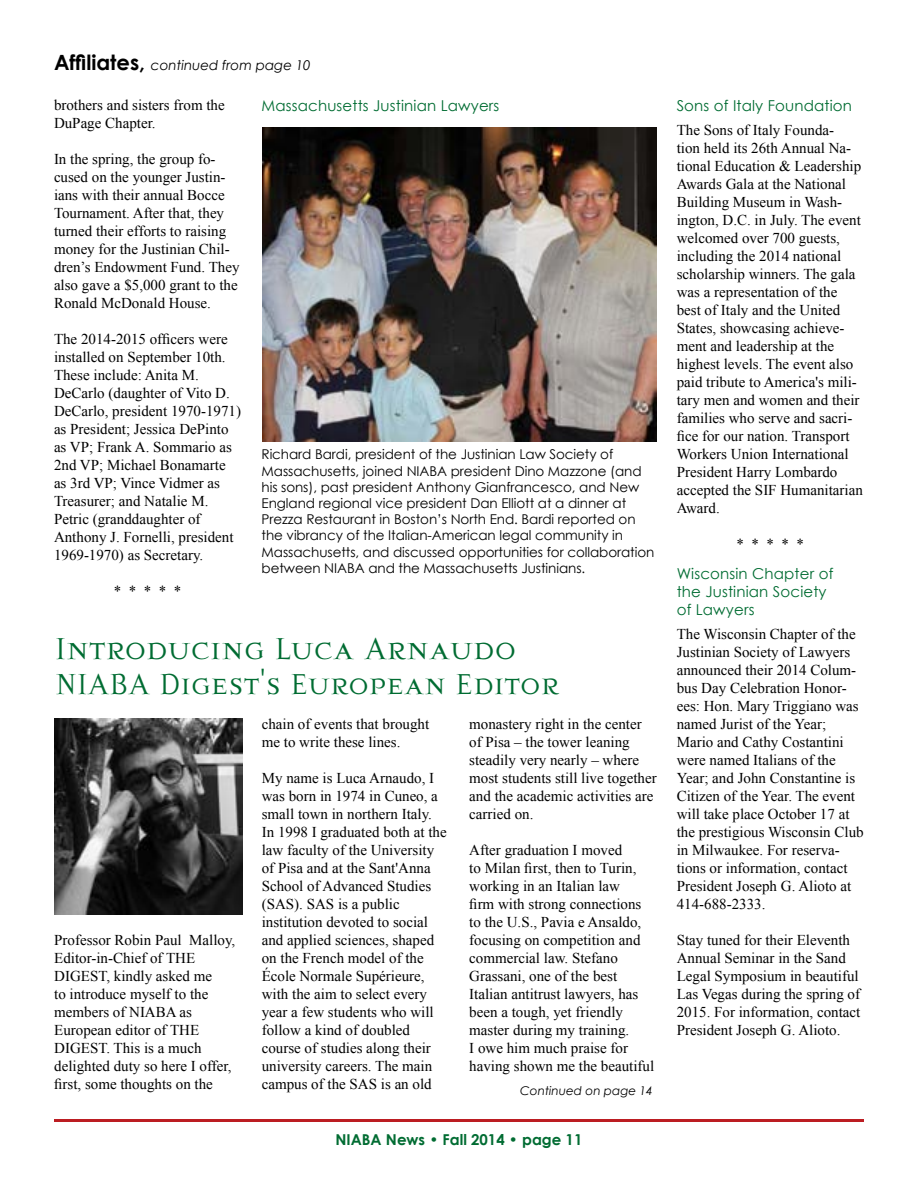
<style>
.page{position:relative;width:918px;height:1188px;background:#fff}
.page>*{position:absolute;margin:0;border:0;box-sizing:border-box;transform-origin:0 0}
.t1{font:33px "Kartago";color:#006c32}
.t2{font:31.5px "Kartago";color:#006c32}
.t3{font:15px/18px "Times New Roman";color:#000}
.t4{font:15px/18px "Century Gothic";letter-spacing:.01em;color:#006c32}
.t5{font:700 15px "Century Gothic";color:#006c32}
.t6{font:13.5px/16.2px "Century Gothic";letter-spacing:-.005em;color:#000}
.t7{font:italic 13.5px "Century Gothic";color:#000}
.t8{font:italic 12px "Century Gothic";color:#000}
.s1{font-weight:700;font-style:normal;font-size:21px}
</style>
<div class="page">
<hr style="left:54px;top:1119px;width:810px;height:3px;background:#bc1d22">
<img style="left:262px;top:127px;width:394px;height:314px">
<img style="left:54px;top:718px;width:189px;height:197px">
<p class="t7" style="left:54px;top:55px;width:258px"><span class="s1">Affiliates,</span> continued from page 10</p>
<p class="t3" style="left:54px;top:96px;width:172px">brothers and sisters from the<br>DuPage Chapter.</p>
<p class="t3" style="left:54px;top:150px;width:187px">In the spring, the group fo&shy;cused on the younger Justin&shy;ians with their annual Bocce<br>Tournament. After that, they turned their efforts to raising money for the Justinian Chil&shy;dren’s Endowment Fund. They also gave a $5,000 grant to the<br>Ronald McDonald House.</p>
<p class="t3" style="left:54px;top:330px;width:189px">The 2014-2015 officers were installed on September 10th.<br>These include: Anita M.<br>DeCarlo (daughter of Vito D.<br>DeCarlo, president 1970-1971) as President; Jessica DePinto as VP; Frank A. Sommario as<br>2nd VP; Michael Bonamarte as 3rd VP; Vince Vidmer as<br>Treasurer; and Natalie M.<br>Petric (granddaughter of<br>Anthony J. Fornelli, president<br>1969-1970) as Secretary.</p>
<p class="t3" style="left:114px;top:582px;width:69px">* * * * *</p>
<p class="t4" style="left:262px;top:96px;width:239px">Massachusetts Justinian Lawyers</p>
<p class="t6" style="left:262px;top:446px;width:394px">Richard Bardi, president of the Justinian Law Society of Massachusetts, joined NIABA president Dino Mazzone (and his sons), past president Anthony Gianfrancesco, and New England regional vice president Dan Elliott at a dinner at Prezza Restaurant in Boston’s North End. Bardi reported on the vibrancy of the Italian-American legal community in Massachusetts, and discussed opportunities for collaboration between NIABA and the Massachusetts Justinians.</p>
<h1 class="t1" style="left:55px;top:630px;width:463px">Introducing Luca Arnaudo</h1>
<h2 class="t2" style="left:55px;top:666px;width:505px">NIABA Digest's European Editor</h2>
<p class="t3" style="left:54px;top:931px;width:183px">Professor Robin Paul Malloy,<br>Editor-in-Chief of THE<br>DIGEST, kindly asked me<br>to introduce myself to the members of NIABA as<br>European editor of THE<br>DIGEST. This is a much delighted duty so here I offer, first, some thoughts on the</p>
<p class="t3" style="left:262px;top:715px;width:169px">chain of events that brought me to write these lines.</p>
<p class="t3" style="left:262px;top:769px;width:186px">My name is Luca Arnaudo, I was born in 1974 in Cuneo, a small town in northern Italy.<br>In 1998 I graduated both at the law faculty of the University of Pisa and at the Sant'Anna<br>School of Advanced Studies (SAS). SAS is a public institution devoted to social and applied sciences, shaped on the French model of the<br>École Normale Supérieure, with the aim to select every year a few students who will follow a kind of doubled course of studies along their university careers. The main campus of the SAS is an old</p>
<p class="t3" style="left:469px;top:715px;width:189px">monastery right in the center of Pisa – the tower leaning steadily very nearly – where most students still live together and the academic activities are carried on.</p>
<p class="t3" style="left:469px;top:841px;width:186px">After graduation I moved<br>to Milan first, then to Turin, working in an Italian law<br>firm with strong connections to the U.S., Pavia e Ansaldo, focusing on competition and commercial law. Stefano<br>Grassani, one of the best<br>Italian antitrust lawyers, has been a tough, yet friendly master during my training.<br>I owe him much praise for having shown me the beautiful</p>
<p class="t8" style="left:520px;top:1082px;width:134px">Continued on page 14</p>
<p class="t5" style="left:336px;top:1128px;width:248px">NIABA News • Fall 2014 • page 11</p>
<p class="t4" style="left:677px;top:96px;width:177px">Sons of Italy Foundation</p>
<p class="t3" style="left:677px;top:120px;width:188px">The Sons of Italy Founda-<br>tion held its 26th Annual Na&shy;tional Education &amp; Leadership<br>Awards Gala at the National<br>Building Museum in Wash&shy;ington, D.C. in July. The event welcomed over 700 guests, including the 2014 national scholarship winners. The gala was a representation of the best of Italy and the United<br>States, showcasing achieve&shy;ment and leadership at the highest levels. The event also paid tribute to America's mili&shy;tary men and women and their families who serve and sacri&shy;fice for our nation. Transport<br>Workers Union International<br>President Harry Lombardo accepted the SIF Humanitarian<br>Award.</p>
<p class="t3" style="left:737px;top:534px;width:69px">* * * * *</p>
<p class="t4" style="left:677px;top:564px;width:158px">Wisconsin Chapter of the Justinian Society of Lawyers</p>
<p class="t3" style="left:677px;top:624px;width:189px">The Wisconsin Chapter of the<br>Justinian Society of Lawyers announced their 2014 Colum&shy;bus Day Celebration Honor&shy;ees: Hon. Mary Triggiano was named Jurist of the Year;<br>Mario and Cathy Costantini were named Italians of the<br>Year; and John Constantine is<br>Citizen of the Year. The event will take place October 17 at the prestigious Wisconsin Club in Milwaukee. For reserva&shy;tions or information, contact<br>President Joseph G. Alioto at<br>414-688-2333.</p>
<p class="t3" style="left:677px;top:930px;width:185px">Stay tuned for their Eleventh<br>Annual Seminar in the Sand<br>Legal Symposium in beautiful<br>Las Vegas during the spring of<br>2015. For information, contact<br>President Joseph G. Alioto.</p>
</div>
